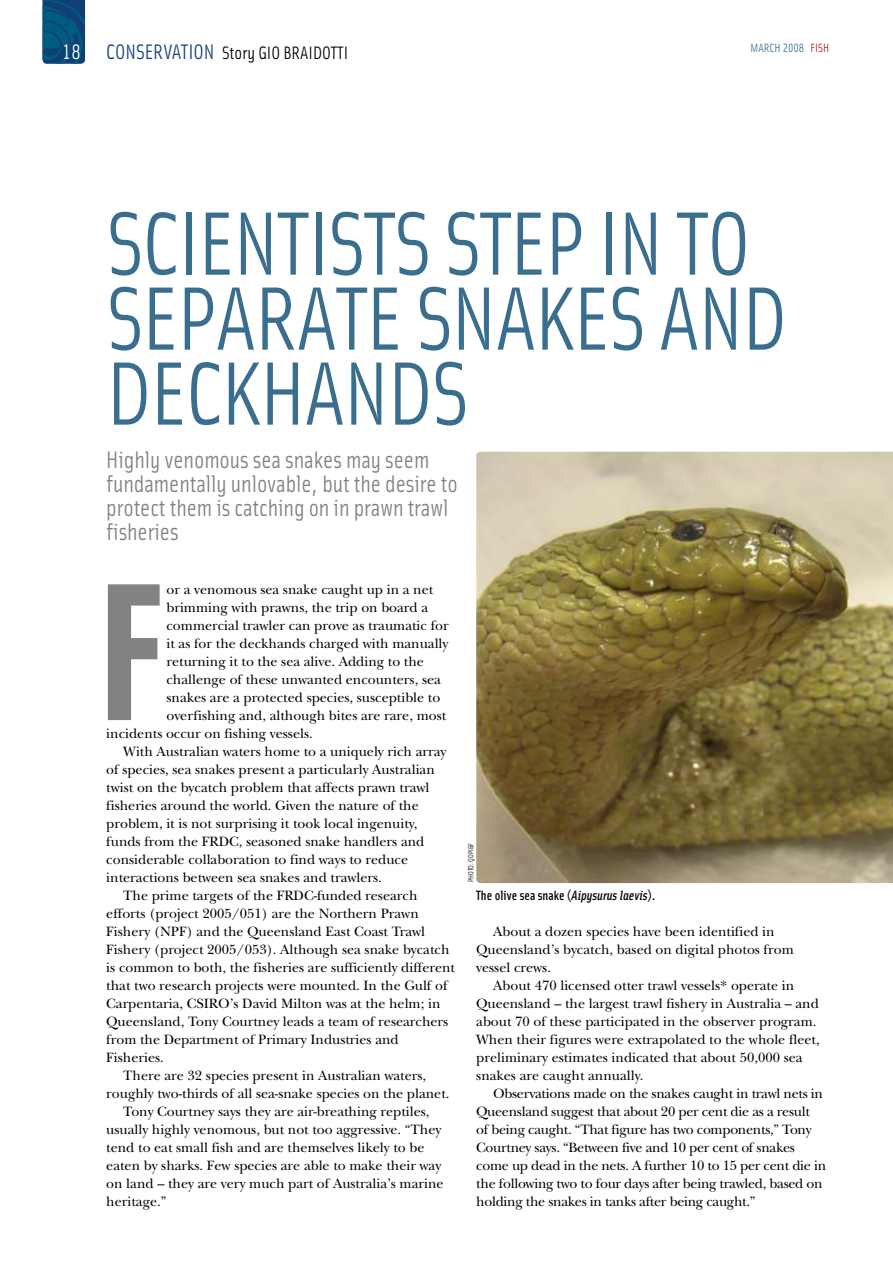
<style>
.page{position:relative;width:893px;height:1263px;background:#fff}
.page>*{position:absolute;margin:0;border:0;box-sizing:border-box;transform-origin:0 0}
.t1{font:196.65px "Solex Bold Lining";color:#808284}
.t2{font:90px/75px "Solex Regular Lining";letter-spacing:-.02em;color:#3a6e8f}
.t3{font:24px/24px "Solex Regular Lining";letter-spacing:-.005em;color:#808284}
.t4{font:21px "Solex Regular Lining";color:#fff}
.t5{font:18px "Solex Regular Lining";color:#000}
.t6{font:14.1px/18px "New Baskerville";color:#000}
.t7{font:14.1px/18px "New Baskerville";letter-spacing:-.02em;color:#000}
.t8{font:13.5px "Solex Medium Lining";color:#000}
.t9{font:12px "Solex Regular Lining";color:#3a6e8f}
.t10{font:7.5px "Solex Regular Lining";color:#000}
.s1{font-size:21px;color:#0f3f76}
.s2{color:#b00f1f}
.s3{font-family:"Solex";font-weight:500;font-style:italic}
</style>
<div class="page">
<svg style="left:43px;top:0;width:42px;height:64px;background:#084d7a"></svg>
<img style="left:476px;top:452px;width:417px;height:431px">
<h3 class="t4" style="left:62px;top:38px;width:20px">18</h3>
<p class="t5" style="left:106px;top:41px;width:243px"><span class="s1">Conservation</span> Story gio Braidotti</p>
<p class="t9" style="left:750px;top:40px;width:74px">MarcH 2008 <span class="s2">Fish</span></p>
<h2 class="t2" style="left:106px;top:203px;width:683px">Scientists step in to separate snakes and deckhands</h2>
<h3 class="t3" style="left:106px;top:447px;width:353px">Highly venomous sea snakes may seem fundamentally unlovable, but the desire to protect them is catching on in prawn trawl fisheries</h3>
<h1 class="t1" style="left:94px;top:523px;width:73px">F</h1>
<p class="t6" style="left:166px;top:581px;width:268px">or a venomous sea snake caught up in a net</p>
<p class="t6" style="left:166px;top:599px;width:263px">brimming with prawns, the trip on board a</p>
<p class="t6" style="left:166px;top:617px;width:284px">commercial trawler can prove as traumatic for</p>
<p class="t6" style="left:166px;top:635px;width:284px">it as for the deckhands charged with manually</p>
<p class="t6" style="left:166px;top:653px;width:259px">returning it to the sea alive. Adding to the</p>
<p class="t6" style="left:166px;top:671px;width:276px">challenge of these unwanted encounters, sea</p>
<p class="t6" style="left:166px;top:689px;width:275px">snakes are a protected species, susceptible to</p>
<p class="t6" style="left:166px;top:707px;width:281px">overfishing and, although bites are rare, most</p>
<p class="t6" style="left:106px;top:725px;width:208px">incidents occur on fishing vessels.</p>
<p class="t6" style="left:123px;top:743px;width:325px">With Australian waters home to a uniquely rich array</p>
<p class="t6" style="left:106px;top:761px;width:330px">of species, sea snakes present a particularly Australian</p>
<p class="t6" style="left:106px;top:779px;width:325px">twist on the bycatch problem that affects prawn trawl</p>
<p class="t6" style="left:106px;top:797px;width:314px">fisheries around the world. Given the nature of the</p>
<p class="t6" style="left:106px;top:815px;width:313px">problem, it is not surprising it took local ingenuity,</p>
<p class="t6" style="left:106px;top:833px;width:320px">funds from the FRDC, seasoned snake handlers and</p>
<p class="t6" style="left:106px;top:851px;width:303px">considerable collaboration to find ways to reduce</p>
<p class="t6" style="left:106px;top:869px;width:277px">interactions between sea snakes and trawlers.</p>
<p class="t6" style="left:123px;top:887px;width:296px">The prime targets of the FRDC-funded research</p>
<p class="t6" style="left:106px;top:905px;width:314px">efforts (project 2005/051) are the Northern Prawn</p>
<p class="t6" style="left:106px;top:923px;width:320px">Fishery (NPF) and the Queensland East Coast Trawl</p>
<p class="t6" style="left:106px;top:941px;width:345px">Fishery (project 2005/053). Although sea snake bycatch</p>
<p class="t6" style="left:106px;top:959px;width:350px">is common to both, the fisheries are sufficiently different</p>
<p class="t6" style="left:106px;top:977px;width:343px">that two research projects were mounted. In the Gulf of</p>
<p class="t6" style="left:106px;top:995px;width:336px">Carpentaria, CSIRO’s David Milton was at the helm; in</p>
<p class="t6" style="left:106px;top:1013px;width:343px">Queensland, Tony Courtney leads a team of researchers</p>
<p class="t6" style="left:106px;top:1031px;width:294px">from the Department of Primary Industries and</p>
<p class="t6" style="left:106px;top:1049px;width:59px">Fisheries.</p>
<p class="t6" style="left:123px;top:1067px;width:304px">There are 32 species present in Australian waters,</p>
<p class="t6" style="left:106px;top:1085px;width:345px">roughly two-thirds of all sea-snake species on the planet.</p>
<p class="t6" style="left:123px;top:1103px;width:308px">Tony Courtney says they are air-breathing reptiles,</p>
<p class="t6" style="left:106px;top:1121px;width:337px">usually highly venomous, but not too aggressive. “They</p>
<p class="t6" style="left:106px;top:1139px;width:320px">tend to eat small fish and are themselves likely to be</p>
<p class="t6" style="left:106px;top:1157px;width:337px">eaten by sharks. Few species are able to make their way</p>
<p class="t6" style="left:106px;top:1175px;width:339px">on land – they are very much part of Australia’s marine</p>
<p class="t6" style="left:106px;top:1193px;width:62px">heritage.”</p>
<p class="t10" style="left:466px;top:882px;width:41px;rotate:-90deg">Photo: QDPI&amp;F</p>
<p class="t8" style="left:476px;top:887px;width:181px">The olive sea snake (<span class="s3">Aipysurus laevis</span>).</p>
<p class="t6" style="left:476px;top:923px;width:319px;text-indent:17px">About a dozen species have been identified in<br>Queensland’s bycatch, based on digital photos from vessel crews.</p>
<p class="t6" style="left:476px;top:977px;width:345px;text-indent:17px">About 470 licensed otter trawl vessels* operate in Queensland – the largest trawl fishery in Australia – and about 70 of these participated in the observer program.<br>When their figures were extrapolated to the whole fleet, preliminary estimates indicated that about 50,000 sea snakes are caught annually.</p>
<p class="t7" style="left:476px;top:1085px;width:351px;text-indent:17px">Observations made on the snakes caught in trawl nets in Queensland suggest that about 20 per cent die as a result<br>of being caught. “That figure has two components,” Tony Courtney says. “Between five and 10 per cent of snakes come up dead in the nets. A further 10 to 15 per cent die in the following two to four days after being trawled, based on holding the snakes in tanks after being caught.”</p>
</div>
